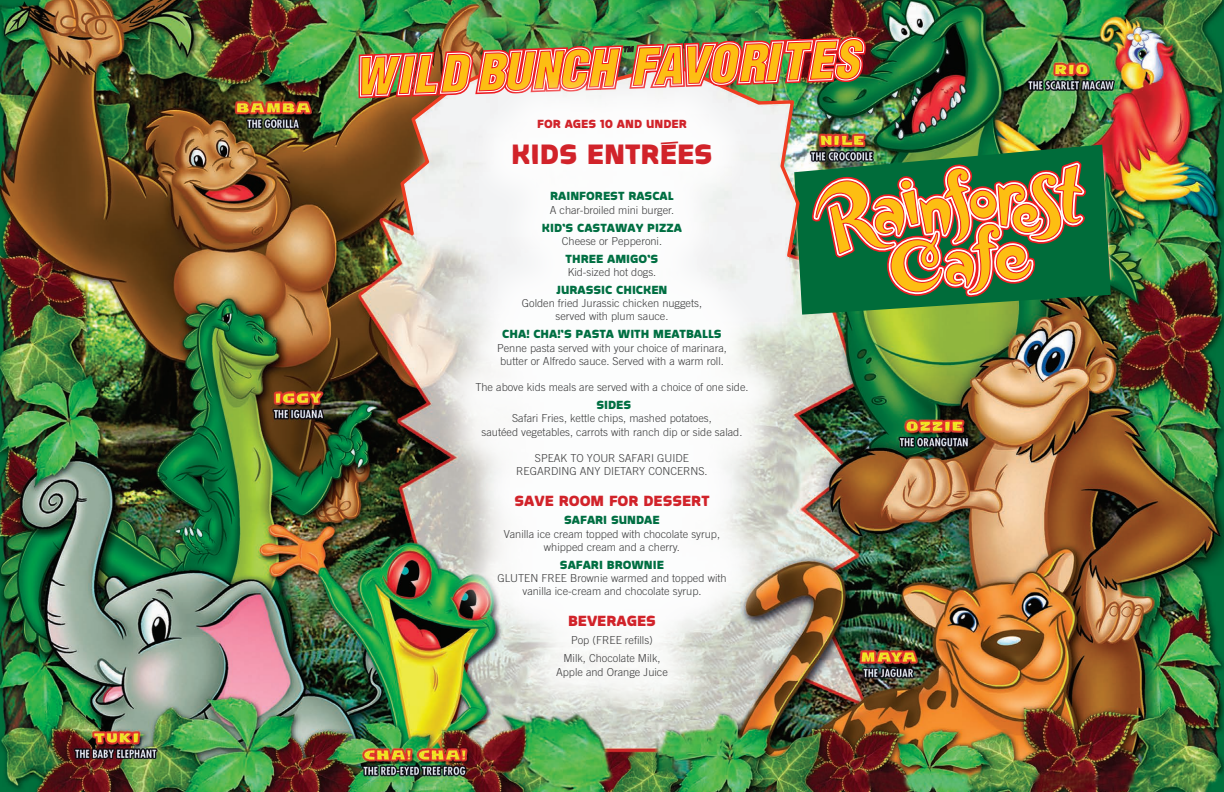
<style>
.page{position:relative;width:1224px;height:792px;background:#fff}
.page>*{position:absolute;margin:0;border:0;box-sizing:border-box;transform-origin:0 0}
.t1{font:700 38px "Quagmire";color:#d1232a}
.t2{font:700 expanded 36px "Quagmire";color:#d1232a}
.t3{font:700 20px "Quagmire";color:#d1232a}
.t4{font:700 16px "Quagmire";color:#006f42}
.t5{font:700 16px "Quagmire";color:#d1232a}
.t6{font:300 11px/13.2px "Trade Gothic LT Std";color:#3e3e3f;text-align:center}
</style>
<div class="page">
<img style="left:0;top:0;width:1224px;height:792px">
<img style="left:1093px;top:145px;width:18px;height:170px">
<img style="left:806px;top:0;width:287px;height:792px">
<img style="left:357px;top:36px;width:731px;height:756px">
<h3 class="t5" style="left:537px;top:116px;width:151px">FOR AGES 10 AND UNDER</h3>
<h1 class="t1" style="left:511px;top:134px;width:203px">KIDS ENTREES</h1>
<h3 class="t4" style="left:550px;top:188px;width:125px">RAINFOREST RASCAL</h3>
<p class="t6" style="left:550px;top:203px;width:126px">A char-broiled mini burger.</p>
<h3 class="t4" style="left:542px;top:219px;width:142px">KID’S CASTAWAY PIZZA</h3>
<p class="t6" style="left:562px;top:234px;width:102px">Cheese or Pepperoni.</p>
<h3 class="t4" style="left:566px;top:250px;width:94px">THREE AMIGO’S</h3>
<p class="t6" style="left:568px;top:265px;width:90px">Kid-sized hot dogs.</p>
<h3 class="t4" style="left:556px;top:281px;width:113px">JURASSIC CHICKEN</h3>
<p class="t6" style="left:522px;top:297px;width:182px">Golden fried Jurassic chicken nuggets, served with plum sauce.</p>
<h3 class="t4" style="left:502px;top:326px;width:221px">CHA! CHA!’S PASTA WITH MEATBALLS</h3>
<p class="t6" style="left:497px;top:341px;width:231px;text-align:left">Penne pasta served with your choice of marinara, butter or Alfredo sauce. Served with a warm roll.</p>
<p class="t6" style="left:475px;top:381px;width:275px">The above kids meals are served with a choice of one side.</p>
<h3 class="t4" style="left:596px;top:396px;width:36px">SIDES</h3>
<p class="t6" style="left:482px;top:412px;width:262px">Safari Fries, kettle chips, mashed potatoes,<br>sautéed vegetables, carrots with ranch dip or side salad.</p>
<p class="t6" style="left:516px;top:451px;width:193px">SPEAK TO YOUR SAFARI GUIDE<br>REGARDING ANY DIETARY CONCERNS.</p>
<h3 class="t3" style="left:515px;top:490px;width:196px">SAVE ROOM FOR DESSERT</h3>
<h3 class="t4" style="left:564px;top:512px;width:97px">SAFARI SUNDAE</h3>
<p class="t6" style="left:504px;top:527px;width:218px">Vanilla ice cream topped with chocolate syrup, whipped cream and a cherry.</p>
<h3 class="t4" style="left:560px;top:556px;width:106px">SAFARI BROWNIE</h3>
<p class="t6" style="left:497px;top:571px;width:231px">GLUTEN FREE Brownie warmed and topped with vanilla ice-cream and chocolate syrup.</p>
<h3 class="t3" style="left:568px;top:610px;width:89px">BEVERAGES</h3>
<p class="t6" style="left:563px;top:631px;width:99px;line-height:18px">Pop (FREE refills)<br>Milk, Chocolate Milk,</p>
<p class="t6" style="left:556px;top:665px;width:113px">Apple and Orange Juice</p>
<h2 class="t2" style="left:660px;top:131px;width:21px">´</h2>
</div>
